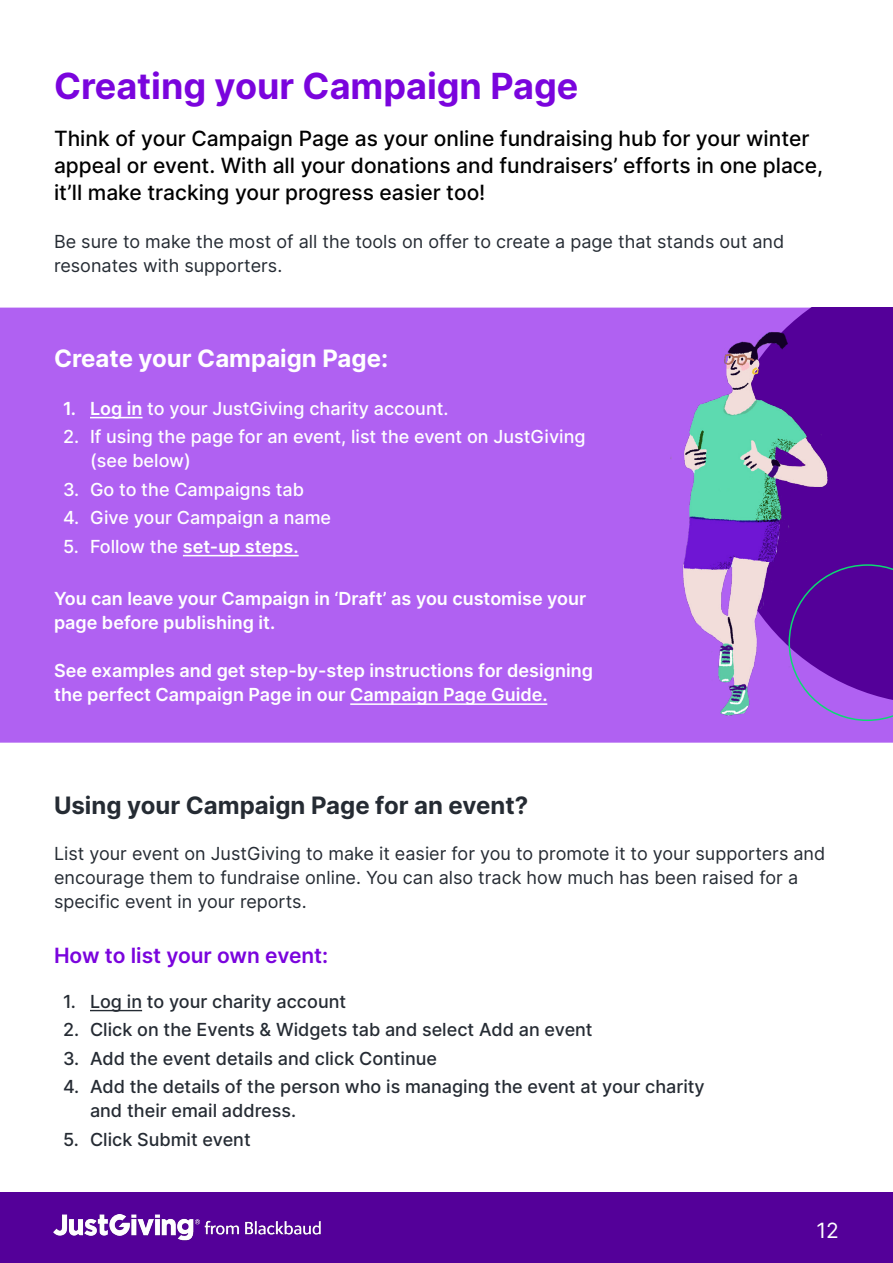
<style>
.page{position:relative;width:893px;height:1263px;background:#fff}
.page>*{position:absolute;margin:0;border:0;box-sizing:border-box;transform-origin:0 0}
.t1{font:700 36px "Inter";color:#7a04dd}
.t2{font:700 24px "Inter";color:#252b33}
.t3{font:700 24px "Inter";color:#fff}
.t4{font:500 21px/27px "Inter";color:#000}
.t5{font:600 21px "Inter";color:#7a04dd}
.t6{font:21px "Inter";color:#fff}
.t7{font:18px/24px "Inter";color:#252b33}
.t8{font:500 18px/24px "Inter";color:#252b33}
.t9{font:600 18px/24px "Inter";color:#fff}
.t10{font:500 18px/24px "Inter";color:#fff}
.s1{font-weight:600}
.s2{font-weight:500}
</style>
<div class="page">
<div style="left:0;top:1192px;width:893px;height:71px;background:#540099"></div>
<div style="left:0;top:308px;width:893px;height:435px;background:#b061f2"></div>
<svg style="left:718px;top:308px;width:175px;height:256px;fill:#540099"></svg>
<hr style="left:90px;top:417px;width:53px;height:1px;background:#fff">
<hr style="left:183px;top:555px;width:116px;height:1px;background:#fff">
<hr style="left:350px;top:703px;width:197px;height:2px;background:#fff">
<svg style="left:838px;top:564px;width:55px;height:157px"></svg>
<img style="left:662px;top:323px;width:176px;height:408px">
<hr style="left:90px;top:1010px;width:52px;height:1px;background:#252b33">
<img style="left:53px;top:1215px;width:268px;height:25px">
<h1 class="t1" style="left:54px;top:59px;width:526px">Creating your Campaign Page</h1>
<p class="t4" style="left:54px;top:125px;width:771px">Think of your Campaign Page as your online fundraising hub for your winter appeal or event. With all your donations and fundraisers’ efforts in one place, it’ll make tracking your progress easier too!</p>
<p class="t7" style="left:54px;top:229px;width:732px">Be sure to make the most of all the tools on offer to create a page that stands out and resonates with supporters.</p>
<h2 class="t3" style="left:54px;top:340px;width:336px">Create your Campaign Page:</h2>
<p class="t10" style="left:63px;top:396px;width:387px"><span class="s1">1. Log in</span> to your JustGiving charity account.</p>
<p class="t10" style="left:90px;top:424px;width:497px;text-indent:-27px">2. If using the page for an event, list the event on JustGiving (see below)</p>
<p class="t10" style="left:63px;top:477px;width:243px">3. Go to the Campaigns tab</p>
<p class="t10" style="left:63px;top:505px;width:270px">4. Give your Campaign a name</p>
<p class="t9" style="left:63px;top:534px;width:237px"><span class="s2">5. Follow the</span> set-up steps.</p>
<p class="t9" style="left:54px;top:586px;width:534px">You can leave your Campaign in ‘Draft’ as you customise your page before publishing it.</p>
<p class="t9" style="left:54px;top:658px;width:540px">See examples and get step-by-step instructions for designing the perfect Campaign Page in our Campaign Page Guide.</p>
<h2 class="t2" style="left:54px;top:787px;width:476px">Using your Campaign Page for an event?</h2>
<p class="t7" style="left:54px;top:841px;width:773px">List your event on JustGiving to make it easier for you to promote it to your supporters and encourage them to fundraise online. You can also track how much has been raised for a specific event in your reports.</p>
<p class="t5" style="left:54px;top:939px;width:276px">How to list your own event:</p>
<p class="t8" style="left:63px;top:989px;width:285px">1. Log in to your charity account</p>
<p class="t8" style="left:63px;top:1017px;width:531px">2. Click on the Events &amp; Widgets tab and select Add an event</p>
<p class="t8" style="left:63px;top:1046px;width:376px">3. Add the event details and click Continue</p>
<p class="t8" style="left:90px;top:1074px;width:616px;text-indent:-27px">4. Add the details of the person who is managing the event at your charity and their email address.</p>
<p class="t8" style="left:63px;top:1127px;width:189px">5. Click Submit event</p>
<p class="t6" style="left:816px;top:1215px;width:24px">12</p>
</div>
